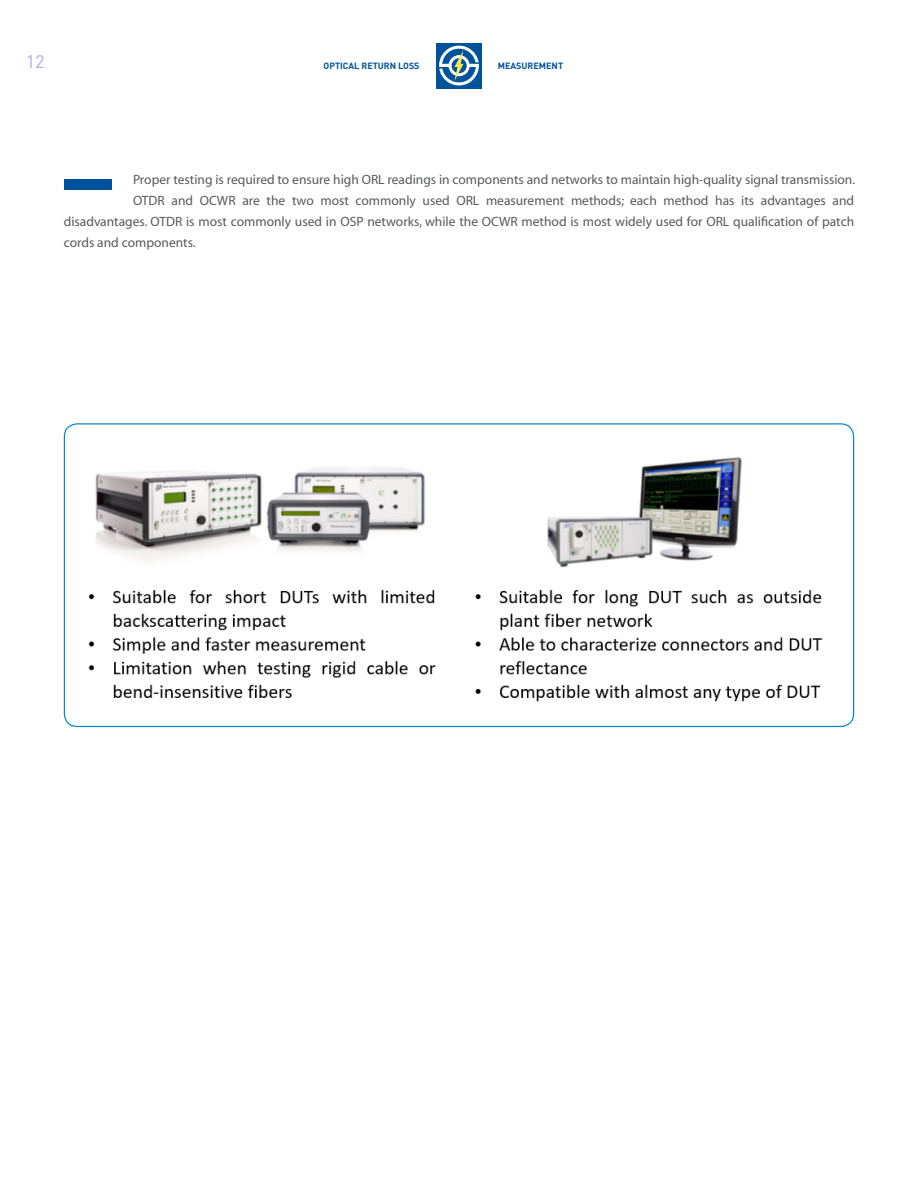
<style>
.page{position:relative;width:918px;height:1188px;background:#fff}
.page>*{position:absolute;margin:0;border:0;box-sizing:border-box;transform-origin:0 0}
.t1{font:18px "DIN";color:#a8b5d8}
.t2{font:13.5px "Myriad";color:#58595b}
.t3{font:700 9px "DIN";color:#00539b}
</style>
<div class="page">
<div style="left:436px;top:43px;width:46px;height:46px;background:#00539b"></div>
<svg style="left:439px;top:46px;width:40px;height:39px"></svg>
<div style="left:64px;top:179px;width:48px;height:11px;background:#00539b"></div>
<img style="left:64px;top:424px;width:790px;height:302px">
<h1 class="t1" style="left:26px;top:50px;width:20px">12</h1>
<p class="t3" style="left:324px;top:60px;width:98px">OPTICAL RETURN LOSS</p>
<p class="t3" style="left:498px;top:60px;width:67px">MEASUREM ENT</p>
<p class="t2" style="left:133px;top:173px;width:724px">Proper testing is required to ensure high ORL readings in components and networks to maintain high-quality signal transmission.</p>
<p class="t2" style="left:133px;top:194px;width:723px">OTDR and OCWR are the two most commonly used ORL measurement methods; each method has its advantages and</p>
<p class="t2" style="left:64px;top:215px;width:792px">disadvantages. OTDR is most commonly used in OSP networks, while the OCWR method is most widely used for ORL qualification of patch</p>
<p class="t2" style="left:64px;top:236px;width:133px">cords and components.</p>
</div>
